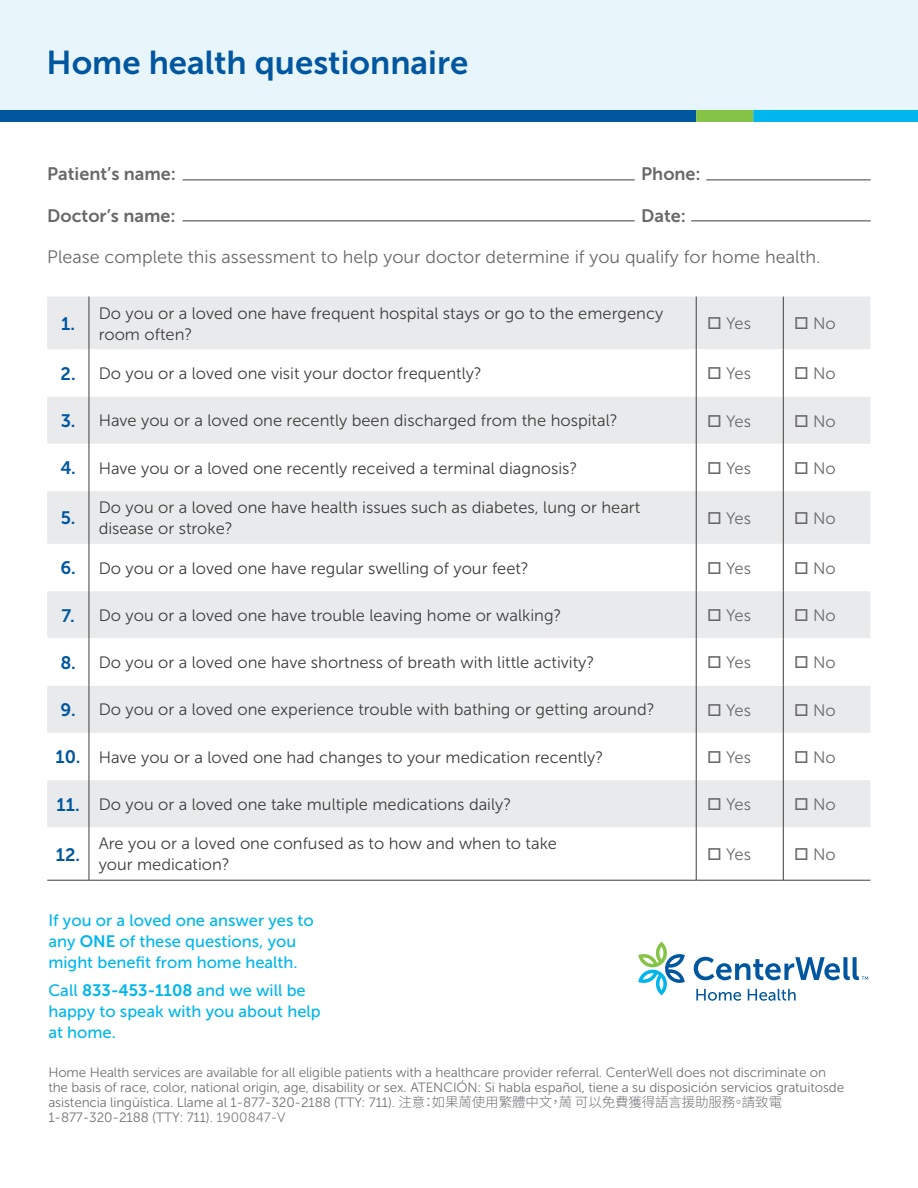
<style>
.page{position:relative;width:918px;height:1188px;background:#fff}
.page>*{position:absolute;margin:0;border:0;box-sizing:border-box;transform-origin:0 0}
.t1{font:33px "Museo Sans 700";color:#01579f}
.t2{font:18px "Museo Sans 300";color:#69696c}
.t3{font:18px "Museo Sans 700";color:#69696c}
.t4{font:18px "Museo Sans 700";color:#01579f}
.t5{font:16.5px/21px "Museo Sans 300";color:#3e3e3f}
.t6{font:16.5px/21px "Museo Sans 500";color:#00b6ed}
.t7{font:16.5px "Museo Sans 300";color:#69696c}
.t8{font:13.5px/15px "Museo Sans 300";letter-spacing:-.01em;color:#727376}
.s1{font-family:"Museo Sans 700"}
.s2{font-family:"Noto Sans CJ Ktc";font-weight:300}
.s3{color:#808285}
</style>
<div class="page">
<div style="left:0;top:0;width:918px;height:118px;background:#e8f6fc"></div>
<svg style="left:638px;top:942px;width:47px;height:53px"></svg>
<svg style="left:696px;top:989px;width:45px;height:12px"></svg>
<svg style="left:748px;top:989px;width:48px;height:12px"></svg>
<svg style="left:694px;top:957px;width:174px;height:23px"></svg>
<hr style="left:183px;top:180px;width:452px;height:1px;background:#3e3e3f">
<hr style="left:183px;top:221px;width:452px;height:1px;background:#3e3e3f">
<hr style="left:706px;top:180px;width:165px;height:1px;background:#3e3e3f">
<hr style="left:691px;top:221px;width:180px;height:1px;background:#3e3e3f">
<div style="left:47px;top:297px;width:823px;height:52px;background:#e9eaeb"></div>
<svg style="left:47px;top:349px;width:823px;height:531px"></svg>
<hr style="left:47px;top:880px;width:42px;height:1px;background:#3e3e3f">
<hr style="left:696px;top:880px;width:87px;height:1px;background:#3e3e3f">
<hr style="left:696px;top:297px;width:1px;height:52px;background:#3e3e3f">
<hr style="left:696px;top:349px;width:1px;height:48px;background:#3e3e3f">
<hr style="left:696px;top:397px;width:1px;height:47px;background:#3e3e3f">
<hr style="left:696px;top:444px;width:1px;height:47px;background:#3e3e3f">
<hr style="left:696px;top:491px;width:1px;height:53px;background:#3e3e3f">
<hr style="left:696px;top:544px;width:1px;height:47px;background:#3e3e3f">
<hr style="left:696px;top:591px;width:1px;height:47px;background:#3e3e3f">
<hr style="left:696px;top:638px;width:1px;height:48px;background:#3e3e3f">
<hr style="left:696px;top:686px;width:1px;height:47px;background:#3e3e3f">
<hr style="left:696px;top:733px;width:1px;height:47px;background:#3e3e3f">
<hr style="left:696px;top:780px;width:1px;height:47px;background:#3e3e3f">
<hr style="left:696px;top:827px;width:1px;height:53px;background:#3e3e3f">
<hr style="left:89px;top:297px;width:1px;height:52px;background:#3e3e3f">
<hr style="left:89px;top:349px;width:1px;height:48px;background:#3e3e3f">
<hr style="left:89px;top:397px;width:1px;height:47px;background:#3e3e3f">
<hr style="left:89px;top:444px;width:1px;height:47px;background:#3e3e3f">
<hr style="left:89px;top:491px;width:1px;height:53px;background:#3e3e3f">
<hr style="left:89px;top:544px;width:1px;height:47px;background:#3e3e3f">
<hr style="left:89px;top:591px;width:1px;height:47px;background:#3e3e3f">
<hr style="left:89px;top:638px;width:1px;height:48px;background:#3e3e3f">
<hr style="left:89px;top:686px;width:1px;height:47px;background:#3e3e3f">
<hr style="left:89px;top:733px;width:1px;height:47px;background:#3e3e3f">
<hr style="left:89px;top:780px;width:1px;height:47px;background:#3e3e3f">
<hr style="left:89px;top:827px;width:1px;height:53px;background:#3e3e3f">
<hr style="left:89px;top:880px;width:607px;height:1px;background:#3e3e3f">
<hr style="left:783px;top:297px;width:1px;height:52px;background:#3e3e3f">
<hr style="left:783px;top:349px;width:1px;height:48px;background:#3e3e3f">
<hr style="left:783px;top:397px;width:1px;height:47px;background:#3e3e3f">
<hr style="left:783px;top:444px;width:1px;height:47px;background:#3e3e3f">
<hr style="left:783px;top:491px;width:1px;height:53px;background:#3e3e3f">
<hr style="left:783px;top:544px;width:1px;height:47px;background:#3e3e3f">
<hr style="left:783px;top:591px;width:1px;height:47px;background:#3e3e3f">
<hr style="left:783px;top:638px;width:1px;height:48px;background:#3e3e3f">
<hr style="left:783px;top:686px;width:1px;height:47px;background:#3e3e3f">
<hr style="left:783px;top:733px;width:1px;height:47px;background:#3e3e3f">
<hr style="left:783px;top:780px;width:1px;height:47px;background:#3e3e3f">
<hr style="left:783px;top:827px;width:1px;height:53px;background:#3e3e3f">
<hr style="left:783px;top:880px;width:87px;height:1px;background:#3e3e3f">
<div style="left:0;top:110px;width:696px;height:12px;background:#01579f"></div>
<div style="left:753px;top:110px;width:165px;height:12px;background:#00b6ed"></div>
<div style="left:696px;top:110px;width:57px;height:12px;background:#85c447"></div>
<p class="t1" style="left:46px;top:44px;width:423px">Home health questionnaire</p>
<p class="t3" style="left:47px;top:164px;width:130px">Patient’s name:</p>
<p class="t3" style="left:641px;top:164px;width:61px">Phone:</p>
<p class="t3" style="left:47px;top:205px;width:130px">Doctor’s name:</p>
<p class="t3" style="left:641px;top:205px;width:46px">Date:</p>
<p class="t2" style="left:47px;top:247px;width:775px">Please complete this assessment to help your doctor determine if you qualify for home health.</p>
<p class="t4" style="left:61px;top:313px;width:15px">1.</p>
<p class="t5" style="left:99px;top:303px;width:566px">Do you or a loved one have frequent hospital stays or go to the emergency room often?</p>
<p class="t7" style="left:707px;top:315px;width:46px">□ Yes</p>
<p class="t7" style="left:794px;top:315px;width:43px">□ No</p>
<p class="t4" style="left:61px;top:363px;width:17px">2.</p>
<p class="t5" style="left:99px;top:363px;width:385px">Do you or a loved one visit your doctor frequently?</p>
<p class="t7" style="left:707px;top:365px;width:46px">□ Yes</p>
<p class="t7" style="left:794px;top:365px;width:43px">□ No</p>
<p class="t4" style="left:61px;top:411px;width:16px">3.</p>
<p class="t5" style="left:99px;top:410px;width:521px">Have you or a loved one recently been discharged from the hospital?</p>
<p class="t7" style="left:707px;top:412px;width:46px">□ Yes</p>
<p class="t7" style="left:794px;top:412px;width:43px">□ No</p>
<p class="t4" style="left:60px;top:458px;width:17px">4.</p>
<p class="t5" style="left:99px;top:458px;width:480px">Have you or a loved one recently received a terminal diagnosis?</p>
<p class="t7" style="left:707px;top:459px;width:46px">□ Yes</p>
<p class="t7" style="left:794px;top:459px;width:43px">□ No</p>
<p class="t4" style="left:61px;top:508px;width:16px">5.</p>
<p class="t5" style="left:99px;top:497px;width:543px">Do you or a loved one have health issues such as diabetes, lung or heart disease or stroke?</p>
<p class="t7" style="left:707px;top:509px;width:46px">□ Yes</p>
<p class="t7" style="left:794px;top:509px;width:43px">□ No</p>
<p class="t4" style="left:60px;top:558px;width:17px">6.</p>
<p class="t5" style="left:99px;top:558px;width:432px">Do you or a loved one have regular swelling of your feet?</p>
<p class="t7" style="left:707px;top:559px;width:46px">□ Yes</p>
<p class="t7" style="left:794px;top:559px;width:43px">□ No</p>
<p class="t4" style="left:61px;top:605px;width:15px">7.</p>
<p class="t5" style="left:99px;top:605px;width:464px">Do you or a loved one have trouble leaving home or walking?</p>
<p class="t7" style="left:707px;top:607px;width:46px">□ Yes</p>
<p class="t7" style="left:794px;top:607px;width:43px">□ No</p>
<p class="t4" style="left:60px;top:653px;width:17px">8.</p>
<p class="t5" style="left:99px;top:652px;width:497px">Do you or a loved one have shortness of breath with little activity?</p>
<p class="t7" style="left:707px;top:654px;width:46px">□ Yes</p>
<p class="t7" style="left:794px;top:654px;width:43px">□ No</p>
<p class="t4" style="left:61px;top:700px;width:17px">9.</p>
<p class="t5" style="left:99px;top:699px;width:558px">Do you or a loved one experience trouble with bathing or getting around?</p>
<p class="t7" style="left:707px;top:701px;width:46px">□ Yes</p>
<p class="t7" style="left:794px;top:701px;width:43px">□ No</p>
<p class="t4" style="left:56px;top:747px;width:26px">10.</p>
<p class="t5" style="left:99px;top:747px;width:506px">Have you or a loved one had changes to your medication recently?</p>
<p class="t7" style="left:707px;top:748px;width:46px">□ Yes</p>
<p class="t7" style="left:794px;top:748px;width:43px">□ No</p>
<p class="t4" style="left:57px;top:794px;width:25px">11.</p>
<p class="t5" style="left:99px;top:794px;width:414px">Do you or a loved one take multiple medications daily?</p>
<p class="t7" style="left:707px;top:796px;width:46px">□ Yes</p>
<p class="t7" style="left:794px;top:796px;width:43px">□ No</p>
<p class="t4" style="left:56px;top:844px;width:26px">12.</p>
<p class="t5" style="left:99px;top:833px;width:460px">Are you or a loved one confused as to how and when to take your medication?</p>
<p class="t7" style="left:707px;top:846px;width:46px">□ Yes</p>
<p class="t7" style="left:794px;top:846px;width:43px">□ No</p>
<p class="t6" style="left:48px;top:910px;width:267px">If you or a loved one answer yes to any <span class="s1">ONE</span> of these questions, you might benefit from home health.</p>
<p class="t6" style="left:48px;top:980px;width:274px">Call <span class="s1">833-453-1108</span> and we will be happy to speak with you about help at home.</p>
<p class="t8" style="left:48px;top:1065px;width:797px">Home Health services are available for all eligible patients with a healthcare provider referral. CenterWell does not discriminate on the basis of race, color, national origin, age, disability or sex. ATENCIÓN: Si habla español, tiene a su disposición servicios gratuitosde asistencia lingüística. Llame al 1-877-320-2188 (TTY: 711). <span class="s2">注意：如果䓟使用繁體中文，䓟 可以免費獲得語言援助服務。請致電</span>1-877-320-2188 (TTY: 711). <span class="s3">1900847-V</span></p>
</div>
